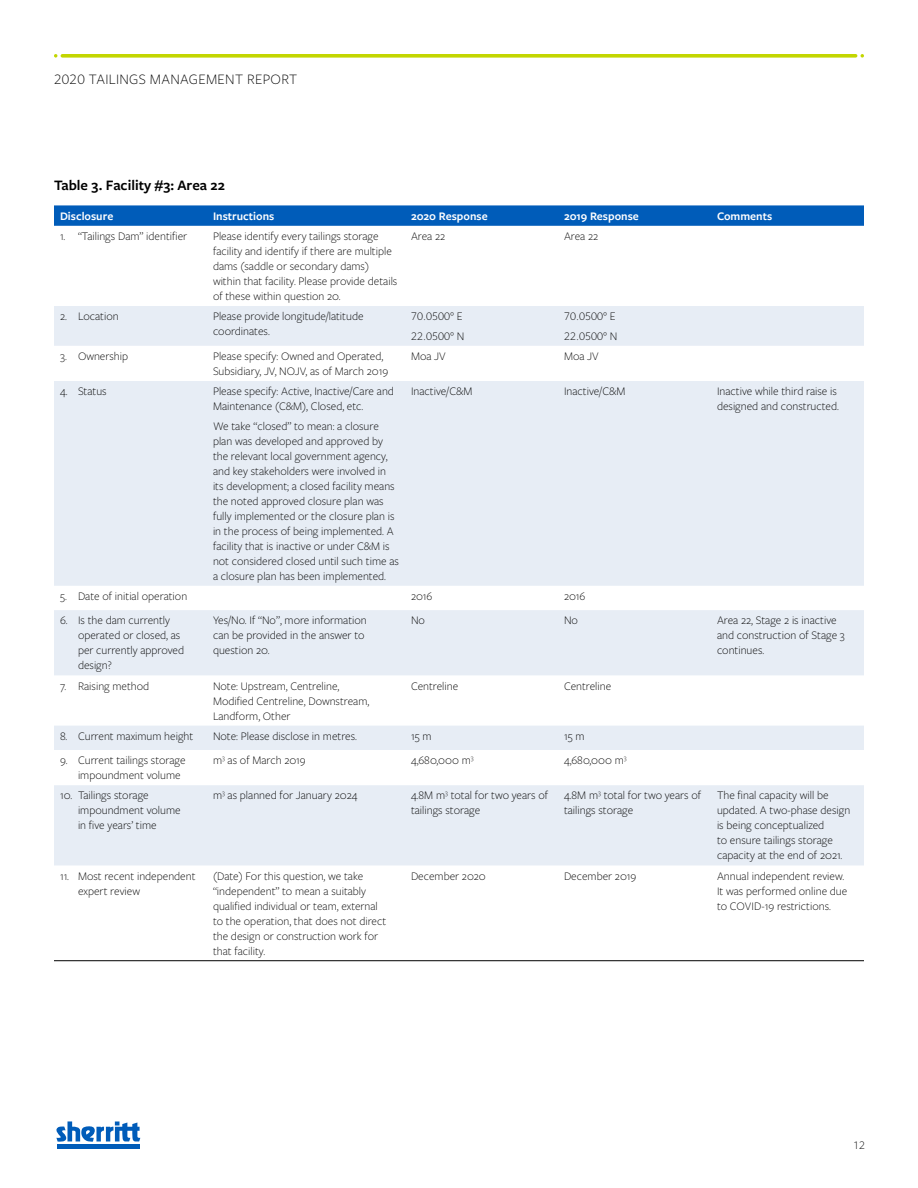
<style>
.page{position:relative;width:918px;height:1188px;background:#fff}
.page>*{position:absolute;margin:0;border:0;box-sizing:border-box;transform-origin:0 0}
.t1{font:300 15px "Freight Sans Pro";letter-spacing:.02em;color:#000}
.Table_head{font:600 15px "Freight Sans Pro";color:#000}
.t2{font:300 12px/15px "Freight Sans Pro";color:#000}
.t3{font:600 12px "Freight Sans Pro";color:#fff}
</style>
<div class="page">
<svg style="left:62px;top:54px;width:794px;height:4px;background:#c9da19"></svg>
<hr style="left:57px;top:1145px;width:83px;height:4px;background:#005cb9">
<svg style="left:56px;top:1121px;width:84px;height:21px"></svg>
<svg style="left:54px;top:205px;width:810px;height:21px;background:#0760bb"></svg>
<svg style="left:54px;top:306px;width:810px;height:559px;fill:#e7edf5"></svg>
<hr style="left:54px;top:960px;width:153px;height:1px;background:#000">
<hr style="left:207px;top:960px;width:198px;height:1px;background:#000">
<hr style="left:405px;top:960px;width:153px;height:1px;background:#000">
<hr style="left:558px;top:960px;width:153px;height:1px;background:#000">
<hr style="left:711px;top:960px;width:153px;height:1px;background:#000">
<p class="t1" style="left:54px;top:69px;width:245px">2020 TAILINGS MANAGEMENT REPORT</p>
<p class="Table_head" style="left:54px;top:175px;width:172px">Table 3. Facility #3: Area 22</p>
<p class="t3" style="left:60px;top:208px;width:55px">Disclosure</p>
<p class="t3" style="left:213px;top:208px;width:63px">Instructions</p>
<p class="t3" style="left:411px;top:208px;width:78px">2020 Response</p>
<p class="t3" style="left:564px;top:208px;width:76px">2019 Response</p>
<p class="t3" style="left:717px;top:208px;width:57px">Comments</p>
<p class="t2" style="left:60px;top:228px;width:129px">1. “Tailings Dam” identifier</p>
<p class="t2" style="left:213px;top:228px;width:186px">Please identify every tailings storage facility and identify if there are multiple dams (saddle or secondary dams) within that facility. Please provide details of these within question 20.</p>
<p class="t2" style="left:411px;top:228px;width:36px">Area 22</p>
<p class="t2" style="left:564px;top:228px;width:36px">Area 22</p>
<p class="t2" style="left:60px;top:308px;width:60px">2. Location</p>
<p class="t2" style="left:213px;top:308px;width:152px">Please provide longitude/latitude coordinates.</p>
<p class="t2" style="left:411px;top:308px;width:53px">70.0500° E</p>
<p class="t2" style="left:411px;top:328px;width:55px">22.0500° N</p>
<p class="t2" style="left:564px;top:308px;width:53px">70.0500° E</p>
<p class="t2" style="left:564px;top:328px;width:55px">22.0500° N</p>
<p class="t2" style="left:60px;top:348px;width:70px">3. Ownership</p>
<p class="t2" style="left:213px;top:348px;width:177px">Please specify: Owned and Operated,<br>Subsidiary, JV, NOJV, as of March 2019</p>
<p class="t2" style="left:411px;top:348px;width:36px">Moa JV</p>
<p class="t2" style="left:564px;top:348px;width:36px">Moa JV</p>
<p class="t2" style="left:60px;top:383px;width:48px">4. Status</p>
<p class="t2" style="left:213px;top:383px;width:182px">Please specify: Active, Inactive/Care and<br>Maintenance (C&amp;M), Closed, etc.</p>
<p class="t2" style="left:213px;top:418px;width:187px">We take “closed” to mean: a closure plan was developed and approved by the relevant local government agency, and key stakeholders were involved in its development; a closed facility means the noted approved closure plan was fully implemented or the closure plan is in the process of being implemented. A facility that is inactive or under C&amp;M is not considered closed until such time as a closure plan has been implemented.</p>
<p class="t2" style="left:411px;top:383px;width:63px">Inactive/C&amp;M</p>
<p class="t2" style="left:564px;top:383px;width:63px">Inactive/C&amp;M</p>
<p class="t2" style="left:717px;top:383px;width:124px">Inactive while third raise is designed and constructed.</p>
<p class="t2" style="left:60px;top:588px;width:129px">5. Date of initial operation</p>
<p class="t2" style="left:411px;top:588px;width:23px">2016</p>
<p class="t2" style="left:564px;top:588px;width:23px">2016</p>
<p class="t2" style="left:78px;top:612px;width:108px;text-indent:-18px">6. Is the dam currently operated or closed, as per currently approved design?</p>
<p class="t2" style="left:213px;top:612px;width:155px">Yes/No. If “No”, more information can be provided in the answer to question 20.</p>
<p class="t2" style="left:411px;top:612px;width:15px">No</p>
<p class="t2" style="left:564px;top:612px;width:15px">No</p>
<p class="t2" style="left:717px;top:612px;width:129px">Area 22, Stage 2 is inactive and construction of Stage 3 continues.</p>
<p class="t2" style="left:60px;top:678px;width:91px">7. Raising method</p>
<p class="t2" style="left:213px;top:678px;width:158px">Note: Upstream, Centreline,<br>Modified Centreline, Downstream,<br>Landform, Other</p>
<p class="t2" style="left:411px;top:678px;width:49px">Centreline</p>
<p class="t2" style="left:564px;top:678px;width:49px">Centreline</p>
<p class="t2" style="left:60px;top:728px;width:135px">8. Current maximum height</p>
<p class="t2" style="left:213px;top:728px;width:146px">Note: Please disclose in metres.</p>
<p class="t2" style="left:411px;top:728px;width:22px">15 m</p>
<p class="t2" style="left:564px;top:728px;width:22px">15 m</p>
<p class="t2" style="left:78px;top:752px;width:109px;text-indent:-18px">9. Current tailings storage impoundment volume</p>
<p class="t2" style="left:213px;top:752px;width:94px">m<sup>3</sup> as of March 2019</p>
<p class="t2" style="left:411px;top:752px;width:64px">4,680,000 m<sup>3</sup></p>
<p class="t2" style="left:564px;top:752px;width:64px">4,680,000 m<sup>3</sup></p>
<p class="t2" style="left:78px;top:788px;width:104px;text-indent:-18px">10. Tailings storage impoundment volume in five years’ time</p>
<p class="t2" style="left:213px;top:788px;width:146px">m<sup>3</sup> as planned for January 2024</p>
<p class="t2" style="left:411px;top:788px;width:139px">4.8M m<sup>3</sup> total for two years of tailings storage</p>
<p class="t2" style="left:564px;top:788px;width:139px">4.8M m<sup>3</sup> total for two years of tailings storage</p>
<p class="t2" style="left:717px;top:788px;width:135px">The final capacity will be updated. A two-phase design is being conceptualized<br>to ensure tailings storage capacity at the end of 2021.</p>
<p class="t2" style="left:78px;top:868px;width:119px;text-indent:-18px">11. Most recent independent expert review</p>
<p class="t2" style="left:213px;top:868px;width:175px">(Date) For this question, we take “independent” to mean a suitably qualified individual or team, external to the operation, that does not direct the design or construction work for that facility.</p>
<p class="t2" style="left:411px;top:868px;width:76px">December 2020</p>
<p class="t2" style="left:564px;top:868px;width:74px">December 2019</p>
<p class="t2" style="left:717px;top:868px;width:132px">Annual independent review.<br>It was performed online due to COVID-19 restrictions.</p>
<p class="t2" style="left:853px;top:1137px;width:14px">12</p>
</div>
